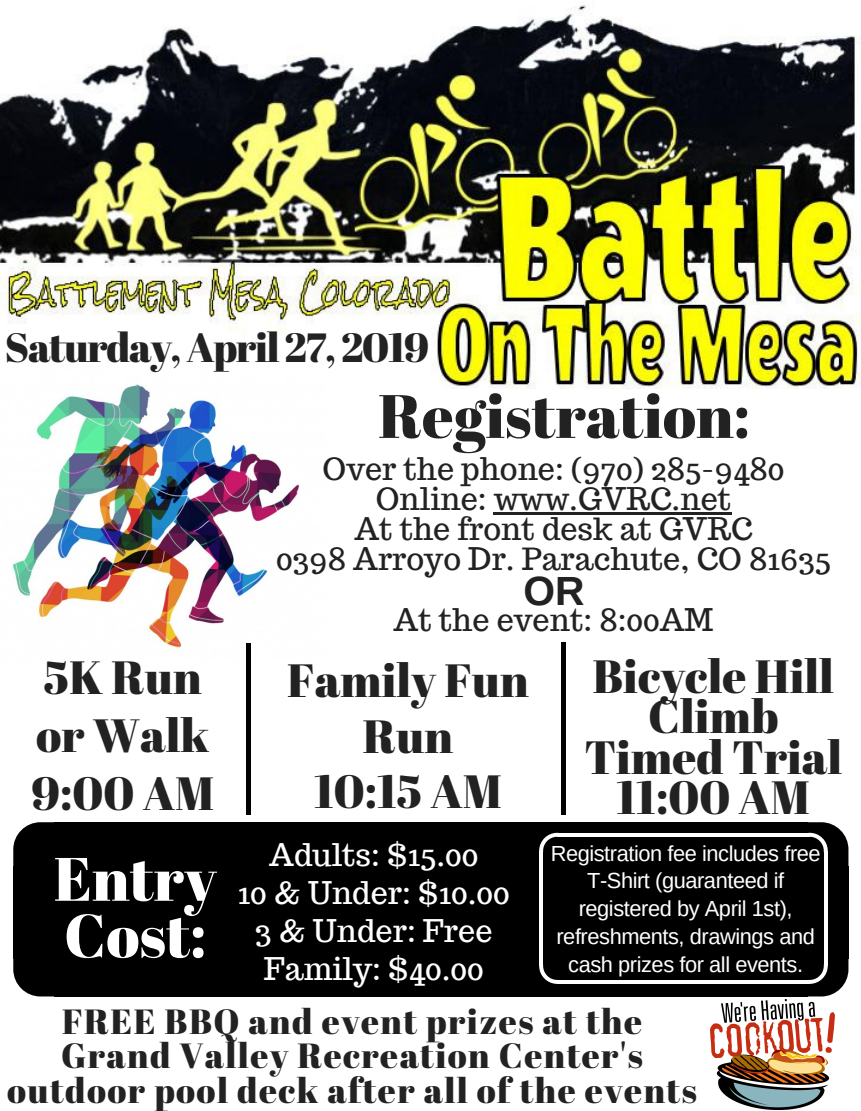
<style>
.page{position:relative;width:861px;height:1111px;background:#fff}
.page>*{position:absolute;margin:0;border:0;box-sizing:border-box;transform-origin:0 0}
.t1{font:61.11px "Abril Fatface";color:#222}
.t2{font:61.11px/56.7px "Abril Fatface";color:#fff}
.t3{font:46.56px/40.5px "Abril Fatface";color:#222;text-align:center}
.t4{font:40.74px "Abril Fatface";letter-spacing:-.03em;color:#222}
.t5{font:700 40.74px "Arimo";color:#222}
.t6{font:34.92px/34.4px "Abril Fatface";letter-spacing:.04em;color:#222;text-align:center}
.t7{font:30.54px/30.1px "Trocchi";color:#222;text-align:center}
.t8{font:30.54px/38px "Trocchi";color:#fff;text-align:center}
.t9{font:21.81px/27.7px "Arimo";letter-spacing:-.02em;color:#fff;text-align:center}
</style>
<div class="page">
<img style="left:0;top:5px;width:861px;height:384px">
<img style="left:0;top:345px;width:326px;height:316px">
<hr style="left:494px;top:511px;width:25px;height:3px;background:#222">
<hr style="left:519px;top:511px;width:25px;height:3px;background:#222">
<hr style="left:544px;top:511px;width:25px;height:3px;background:#222">
<svg style="left:569px;top:512px;width:9px;height:2px"></svg>
<hr style="left:578px;top:511px;width:24px;height:3px;background:#222">
<hr style="left:602px;top:511px;width:24px;height:3px;background:#222">
<hr style="left:626px;top:511px;width:24px;height:3px;background:#222">
<hr style="left:650px;top:511px;width:21px;height:3px;background:#222">
<svg style="left:671px;top:512px;width:9px;height:2px"></svg>
<hr style="left:680px;top:511px;width:20px;height:3px;background:#222">
<hr style="left:700px;top:511px;width:18px;height:3px;background:#222">
<svg style="left:718px;top:512px;width:13px;height:2px"></svg>
<hr style="left:247px;top:643px;width:4px;height:23px;background:#000">
<hr style="left:247px;top:791px;width:4px;height:24px;background:#000">
<hr style="left:247px;top:666px;width:4px;height:126px;background:#000">
<hr style="left:562px;top:642px;width:4px;height:24px;background:#000">
<hr style="left:562px;top:791px;width:4px;height:23px;background:#000">
<hr style="left:562px;top:665px;width:4px;height:126px;background:#000">
<div style="left:806px;top:865px;width:42px;height:93px;background:#000"></div>
<div style="left:54px;top:865px;width:753px;height:93px;background:#000"></div>
<div style="left:54px;top:822px;width:753px;height:45px;background:#000"></div>
<svg style="left:13px;top:822px;width:41px;height:43px;background:#1a1a1a"></svg>
<div style="left:13px;top:865px;width:42px;height:93px;background:#000"></div>
<div style="left:54px;top:957px;width:753px;height:39px;background:#000"></div>
<svg style="left:13px;top:958px;width:41px;height:38px;background:#1a1a1a"></svg>
<svg style="left:539px;top:832px;width:19px;height:20px"></svg>
<svg style="left:806px;top:822px;width:42px;height:45px"></svg>
<svg style="left:557px;top:832px;width:253px;height:4px"></svg>
<hr style="left:539px;top:851px;width:4px;height:114px;background:#fff">
<svg style="left:558px;top:980px;width:248px;height:3px"></svg>
<svg style="left:539px;top:964px;width:19px;height:19px"></svg>
<svg style="left:823px;top:851px;width:4px;height:106px"></svg>
<svg style="left:806px;top:957px;width:42px;height:39px"></svg>
<img style="left:711px;top:999px;width:123px;height:110px">
<h3 class="t4" style="left:5px;top:318px;width:426px">Saturday,April27,2019</h3>
<h1 class="t1" style="left:378px;top:373px;width:373px">Registration:</h1>
<h3 class="t7" style="left:276px;top:453px;width:556px">Over the phone: (970) 285-9480<br>Online: www.GVRC.net<br>At the front desk at GVRC<br>0398 Arroyo Dr. Parachute, CO 81635</h3>
<h3 class="t7" style="left:393px;top:604px;width:321px">At the event: 8:00AM</h3>
<h3 class="t5" style="left:523px;top:568px;width:63px">OR</h3>
<h2 class="t3" style="left:31px;top:646px;width:184px;line-height:58px;text-align:left">5K Run or Walk<br>9:00 AM</h2>
<h2 class="t3" style="left:287px;top:651px;width:243px;line-height:55.8px">Family Fun<br>Run<br>10:15 AM</h2>
<h2 class="t3" style="left:584px;top:654px;width:259px">Bicycle Hill<br>Climb<br>Timed Trial<br>11:00 AM</h2>
<h3 class="t8" style="left:238px;top:835px;width:273px">Adults: $15.00<br>10 &amp; Under: $10.00<br>3 &amp; Under: Free<br>Family: $40.00</h3>
<p class="t9" style="left:550px;top:839px;width:271px">Registration fee includes free<br>T-Shirt (guaranteed if registered by April 1st), refreshments, drawings and cash prizes for all events.</p>
<h3 class="t6" style="left:7px;top:1003px;width:691px">FREE BBQ and event prizes at the<br>Grand Valley Recreation Center's outdoor pool deck after all of the events</h3>
<h1 class="t2" style="left:54px;top:848px;width:164px">Entry<br>Cost:</h1>
</div>
